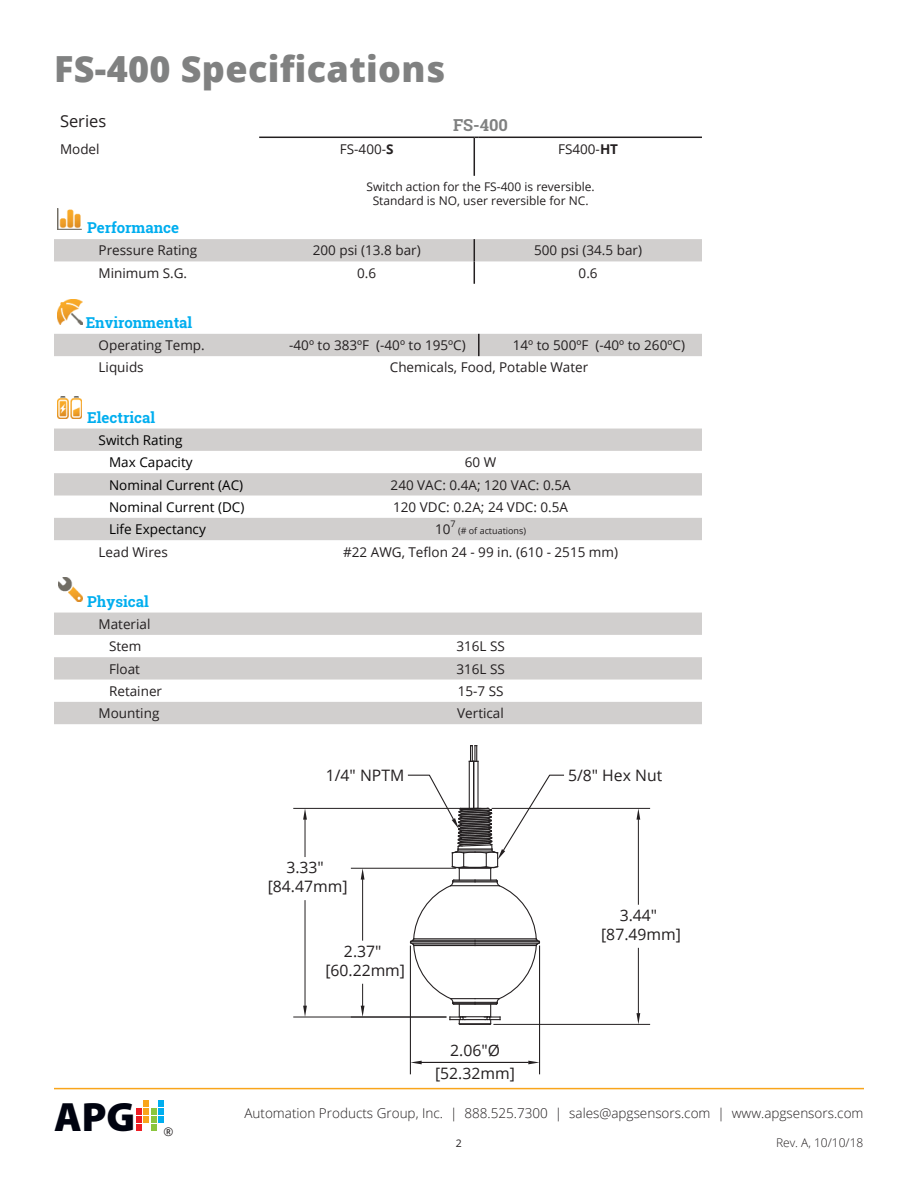
<style>
.page{position:relative;width:918px;height:1188px;background:#fff}
.page>*{position:absolute;margin:0;border:0;box-sizing:border-box;transform-origin:0 0}
.t1{font:900 41.1px "Myriad Pro";color:#000310}
.t2{font:800 36px "Open Sans";letter-spacing:.01em;color:#808181}
.t3{font:16.5px "Open Sans";color:#231f20}
.t4{font:700 16.5px "Roboto Slab";color:#808181}
.t5{font:15.75px/19px "Open Sans";color:#231f20;text-align:center}
.t6{font:700 15px "Roboto Slab";color:#00aeef}
.t7{font:13.5px/22.4px "Open Sans";color:#231f20;text-align:center}
.t8{font:300 13.5px "Open Sans";color:#231f20}
.t9{font:13.5px/22.4px "Open Sans";color:#000}
.t10{font:12px/14.4px "Open Sans";color:#231f20;text-align:center}
.t11{font:300 12px "Open Sans";color:#231f20}
.t12{font:10.5px "Open Sans";color:#231f20}
.t13{font:9px "Open Sans";color:#231f20}
.s1{font-weight:700}
</style>
<div class="page">
<hr style="left:54px;top:1088px;width:810px;height:1px;background:#f9a51b">
<div style="left:143px;top:1100px;width:6px;height:7px;background:#f9a51b"></div>
<svg style="left:136px;top:1108px;width:28px;height:23px"></svg>
<div style="left:158px;top:1100px;width:6px;height:7px;background:#00aeef"></div>
<div style="left:158px;top:1108px;width:6px;height:7px;background:#00aeef"></div>
<svg style="left:54px;top:239px;width:648px;height:485px"></svg>
<hr style="left:259px;top:137px;width:215px;height:1px;background:#231f20">
<hr style="left:474px;top:138px;width:1px;height:38px;background:#231f20">
<hr style="left:479px;top:137px;width:223px;height:1px;background:#231f20">
<svg style="left:474px;top:239px;width:1px;height:45px"></svg>
<hr style="left:478px;top:334px;width:2px;height:22px;background:#231f20">
<img style="left:58px;top:209px;width:24px;height:21px">
<img style="left:57px;top:300px;width:25px;height:24px">
<img style="left:57px;top:397px;width:25px;height:21px">
<img style="left:58px;top:578px;width:25px;height:24px">
<hr style="left:477px;top:761px;width:2px;height:47px;background:#231f20">
<hr style="left:473px;top:761px;width:1px;height:47px;background:#231f20">
<hr style="left:469px;top:761px;width:1px;height:47px;background:#231f20">
<svg style="left:469px;top:745px;width:9px;height:17px"></svg>
<hr style="left:492px;top:808px;width:158px;height:1px;background:#231f20">
<hr style="left:494px;top:1024px;width:156px;height:1px;background:#231f20">
<hr style="left:638px;top:820px;width:1px;height:84px;background:#231f20">
<hr style="left:638px;top:948px;width:1px;height:65px;background:#231f20">
<svg style="left:636px;top:808px;width:4px;height:12px"></svg>
<svg style="left:636px;top:1013px;width:4px;height:11px"></svg>
<hr style="left:294px;top:1017px;width:152px;height:1px;background:#231f20">
<hr style="left:294px;top:808px;width:187px;height:1px;background:#231f20">
<hr style="left:305px;top:901px;width:1px;height:105px;background:#231f20">
<hr style="left:305px;top:820px;width:1px;height:37px;background:#231f20">
<svg style="left:303px;top:1006px;width:4px;height:11px"></svg>
<svg style="left:303px;top:808px;width:4px;height:12px"></svg>
<hr style="left:351px;top:868px;width:104px;height:1px;background:#231f20">
<hr style="left:362px;top:880px;width:1px;height:60px;background:#231f20">
<svg style="left:361px;top:984px;width:4px;height:33px"></svg>
<svg style="left:361px;top:868px;width:4px;height:12px"></svg>
<hr style="left:410px;top:946px;width:1px;height:128px;background:#231f20">
<hr style="left:539px;top:946px;width:1px;height:128px;background:#231f20">
<hr style="left:422px;top:1062px;width:106px;height:1px;background:#231f20">
<svg style="left:411px;top:1061px;width:11px;height:3px"></svg>
<svg style="left:528px;top:1061px;width:11px;height:3px"></svg>
<svg style="left:407px;top:774px;width:158px;height:252px"></svg>
<h2 class="t2" style="left:54px;top:41px;width:393px">FS-400 Specifications</h2>
<p class="t3" style="left:60px;top:109px;width:48px">Series</p>
<p class="t4" style="left:453px;top:114px;width:56px">FS-400</p>
<p class="t7" style="left:60px;top:137px;width:41px">Model</p>
<p class="t7" style="left:340px;top:137px;width:55px">FS-400-<span class="s1">S</span></p>
<p class="t7" style="left:558px;top:137px;width:62px">FS400-<span class="s1">HT</span></p>
<p class="t10" style="left:367px;top:179px;width:230px">Switch action for the FS-400 is reversible.<br>Standard is NO, user reversible for NC.</p>
<p class="t6" style="left:87px;top:217px;width:93px">Performance</p>
<p class="t7" style="left:99px;top:239px;width:100px">Pressure Rating</p>
<p class="t7" style="left:313px;top:239px;width:109px">200 psi (13.8 bar)</p>
<p class="t7" style="left:534px;top:239px;width:109px">500 psi (34.5 bar)</p>
<p class="t7" style="left:99px;top:261px;width:90px">Minimum S.G.</p>
<p class="t7" style="left:357px;top:261px;width:21px">0.6</p>
<p class="t7" style="left:579px;top:261px;width:21px">0.6</p>
<p class="t6" style="left:86px;top:312px;width:108px">Environmental</p>
<p class="t7" style="left:99px;top:334px;width:108px">Operating Temp.</p>
<p class="t7" style="left:289px;top:334px;width:178px">-40º to 383ºF (-40º to 195ºC)</p>
<p class="t7" style="left:513px;top:334px;width:174px">14º to 500ºF (-40º to 260ºC)</p>
<p class="t7" style="left:99px;top:356px;width:47px">Liquids</p>
<p class="t7" style="left:390px;top:356px;width:200px">Chemicals, Food, Potable Water</p>
<p class="t6" style="left:87px;top:407px;width:69px">Electrical</p>
<p class="t9" style="left:109px;top:428px;width:85px;text-indent:-11px">Switch Rating<br>Max Capacity</p>
<p class="t7" style="left:465px;top:451px;width:33px">60 W</p>
<p class="t9" style="left:109px;top:473px;width:136px">Nominal Current (AC)</p>
<p class="t7" style="left:391px;top:473px;width:182px">240 VAC: 0.4A; 120 VAC: 0.5A</p>
<p class="t9" style="left:109px;top:495px;width:137px">Nominal Current (DC)</p>
<p class="t7" style="left:393px;top:495px;width:176px">120 VDC: 0.2A; 24 VDC: 0.5A</p>
<p class="t9" style="left:109px;top:518px;width:98px">Life Expectancy</p>
<p class="t7" style="left:435px;top:518px;width:17px">10</p>
<p class="t13" style="left:451px;top:517px;width:7px">7</p>
<p class="t13" style="left:458px;top:525px;width:70px">(# of actuations)</p>
<p class="t7" style="left:99px;top:540px;width:71px">Lead Wires</p>
<p class="t7" style="left:343px;top:540px;width:276px">#22 AWG, Teflon 24 - 99 in. (610 - 2515 mm)</p>
<p class="t6" style="left:87px;top:591px;width:63px">Physical</p>
<p class="t7" style="left:99px;top:612px;width:53px">Material<br>Stem</p>
<p class="t7" style="left:456px;top:635px;width:50px">316L SS</p>
<p class="t7" style="left:109px;top:657px;width:32px">Float</p>
<p class="t7" style="left:456px;top:657px;width:50px">316L SS</p>
<p class="t7" style="left:109px;top:679px;width:54px">Retainer</p>
<p class="t7" style="left:458px;top:679px;width:47px">15-7 SS</p>
<p class="t7" style="left:99px;top:702px;width:62px">Mounting</p>
<p class="t7" style="left:457px;top:702px;width:48px">Vertical</p>
<p class="t5" style="left:326px;top:765px;width:80px">1/4" NPTM</p>
<p class="t5" style="left:568px;top:765px;width:96px">5/8" Hex Nut</p>
<h1 class="t1" style="left:54px;top:1089px;width:83px">APG</h1>
<p class="t10" style="left:164px;top:1124px;width:11px">®</p>
<p class="t5" style="left:268px;top:858px;width:81px">3.33" [84.47mm]</p>
<p class="t5" style="left:325px;top:942px;width:81px">2.37" [60.22mm]</p>
<p class="t5" style="left:435px;top:1038px;width:81px;line-height:23.2px">2.06"Ø [52.32mm]</p>
<p class="t5" style="left:601px;top:906px;width:81px">3.44" [87.49mm]</p>
<p class="t8" style="left:244px;top:1104px;width:621px">Automation Products Group, Inc. | 888.525.7300 | sales@apgsensors.com | www.apgsensors.com</p>
<p class="t12" style="left:456px;top:1136px;width:8px">2</p>
<p class="t11" style="left:776px;top:1134px;width:89px">Rev. A, 10/10/18</p>
</div>
